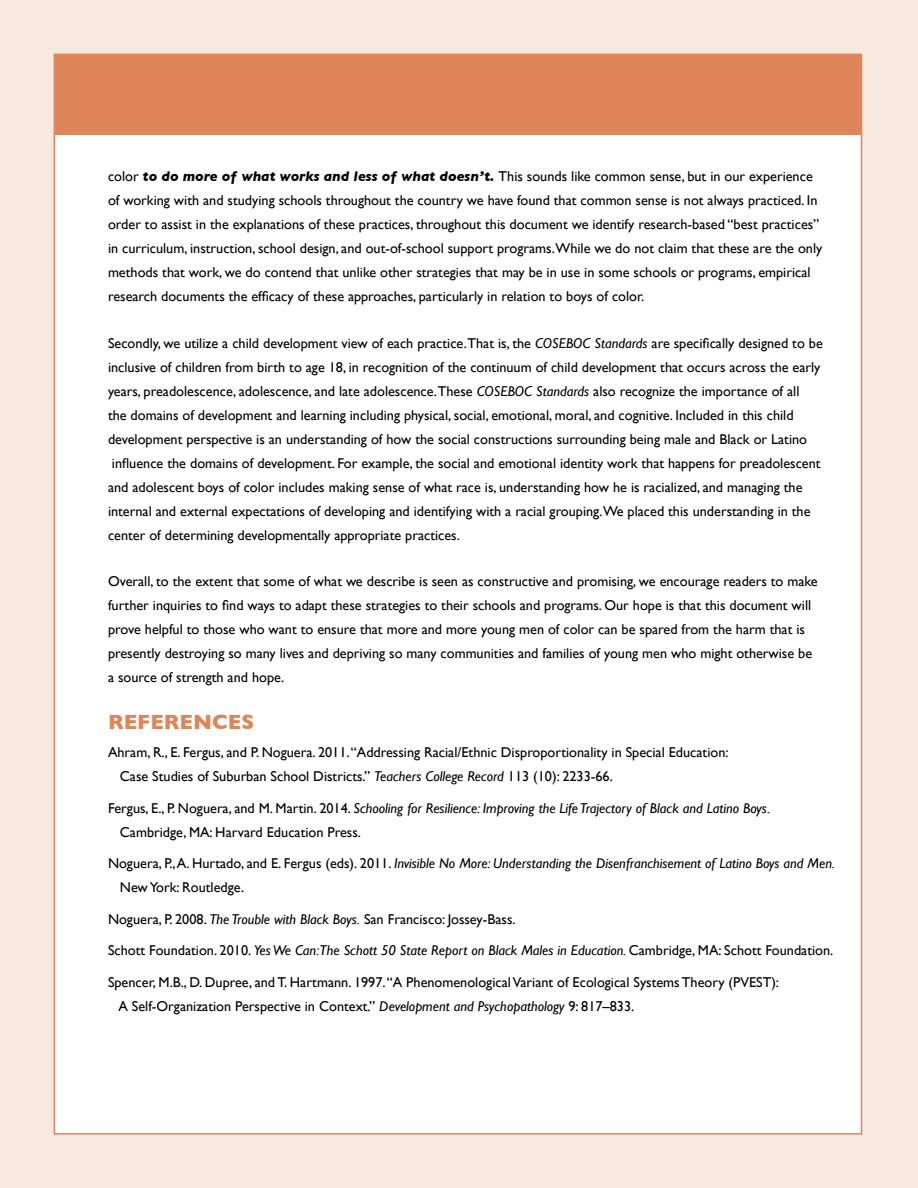
<style>
.page{position:relative;width:918px;height:1188px;background:#f8e8dd}
.page>*{position:absolute;margin:0;border:0;box-sizing:border-box;transform-origin:0 0}
.t1{font:700 21px "Gill Sans";color:#de8659}
.t2{font:14.25px/24px "Gill Sans";color:#000}
.t3{font:italic 14.25px/24px "Gill Sans";color:#000}
.s1{font-weight:700;font-style:italic}
.s2{font-style:italic}
.s3{font-style:normal}
</style>
<div class="page">
<div style="left:54px;top:54px;width:808px;height:1081px;background:#fff;border:2px solid #de8659"></div>
<div style="left:54px;top:54px;width:807px;height:81px;background:#de8659"></div>
<p class="t2" style="left:108px;top:164px;width:716px">color <span class="s1">to do more of what works and less of what doesn’t.</span> This sounds like common sense, but in our experience of working with and studying schools throughout the country we have found that common sense is not always practiced. In order to assist in the explanations of these practices, throughout this document we identify research-based “best practices” in curriculum, instruction, school design, and out-of-school support programs.While we do not claim that these are the only methods that work, we do contend that unlike other strategies that may be in use in some schools or programs, empirical research documents the efficacy of these approaches, particularly in relation to boys of color.</p>
<p class="t2" style="left:108px;top:331px;width:716px">Secondly, we utilize a child development view of each practice.That is, the <span class="s2">COSEBOC Standards</span> are specifically designed to be inclusive of children from birth to age 18, in recognition of the continuum of child development that occurs across the early years, preadolescence, adolescence, and late adolescence.These <span class="s2">COSEBOC Standards</span> also recognize the importance of all<br>the domains of development and learning including physical, social, emotional, moral, and cognitive. Included in this child development perspective is an understanding of how the social constructions surrounding being male and Black or Latino influence the domains of development. For example, the social and emotional identity work that happens for preadolescent and adolescent boys of color includes making sense of what race is, understanding how he is racialized, and managing the internal and external expectations of developing and identifying with a racial grouping.We placed this understanding in the center of determining developmentally appropriate practices.</p>
<p class="t2" style="left:108px;top:569px;width:711px">Overall, to the extent that some of what we describe is seen as constructive and promising, we encourage readers to make further inquiries to find ways to adapt these strategies to their schools and programs. Our hope is that this document will prove helpful to those who want to ensure that more and more young men of color can be spared from the harm that is presently destroying so many lives and depriving so many communities and families of young men who might otherwise be a source of strength and hope.</p>
<h1 class="t1" style="left:108px;top:709px;width:148px">REFERENCES</h1>
<p class="t2" style="left:120px;top:740px;width:610px;text-indent:-12px">Ahram, R., E. Fergus, and P. Noguera. 2011. “Addressing Racial/Ethnic Disproportionality in Special Education:<br>Case Studies of Suburban School Districts.” <span class="s2">Teachers College Record</span> 113 (10): 2233-66.</p>
<p class="t2" style="left:120px;top:796px;width:652px;text-indent:-12px">Fergus, E., P. Noguera, and M. Martin. 2014. <span class="s2">Schooling for Resilience: Improving the Life Trajectory of Black and Latino Boys.<br></span>Cambridge, MA: Harvard Education Press.</p>
<p class="t3" style="left:120px;top:851px;width:717px;text-indent:-12px"><span class="s3">Noguera, P., A. Hurtado, and E. Fergus (eds). 2011.</span> Invisible No More: Understanding the Disenfranchisement of Latino Boys and Men.<br><span class="s3">New York: Routledge.</span></p>
<p class="t2" style="left:108px;top:907px;width:409px">Noguera, P. 2008. <span class="s2">The Trouble with Black Boys.</span> San Francisco: Jossey-Bass.</p>
<p class="t3" style="left:108px;top:938px;width:727px"><span class="s3">Schott Foundation. 2010.</span> Yes We Can:The Schott 50 State Report on Black Males in Education. <span class="s3">Cambridge, MA: Schott Foundation.</span></p>
<p class="t2" style="left:118px;top:970px;width:662px;text-indent:-10px">Spencer, M.B., D. Dupree, and T. Hartmann. 1997. “A Phenomenological Variant of Ecological Systems Theory (PVEST):<br>A Self-Organization Perspective in Context.” <span class="s2">Development and Psychopathology</span> 9: 817–833.</p>
</div>
